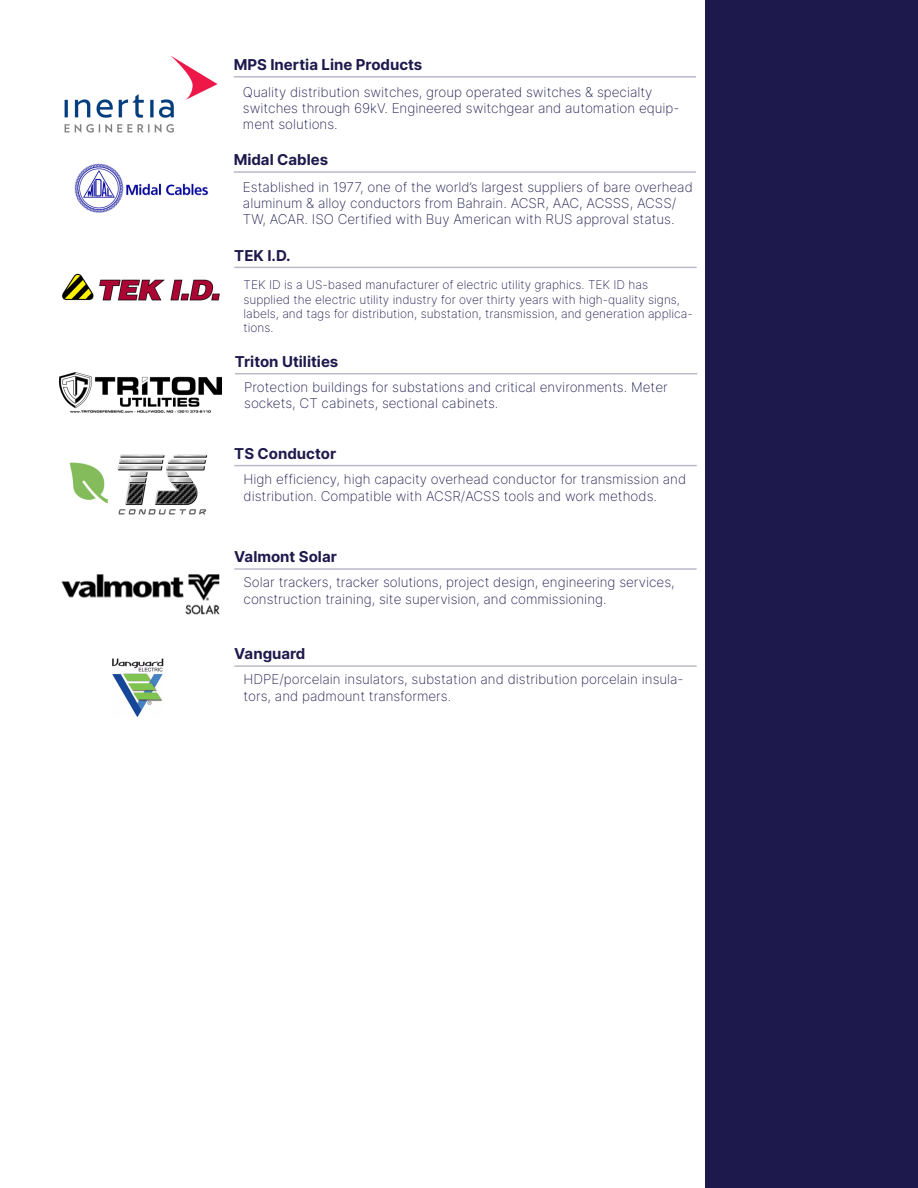
<style>
.page{position:relative;width:918px;height:1188px;background:#fff}
.page>*{position:absolute;margin:0;border:0;box-sizing:border-box;transform-origin:0 0}
.t1{font:700 15px "Inter";color:#1d194c}
.t2{font:700 15px "Inter";color:#1f1a4d}
.t3{font:200 13.5px/16.2px "Inter";color:#1d194c}
.t4{font:200 13.5px/16.2px "Inter";color:#1f1a4d}
.t5{font:200 12px/14.4px "Inter";color:#1f1a4d}
</style>
<div class="page">
<div style="left:706px;top:0;width:212px;height:1188px;background:#1d194c"></div>
<hr style="left:234px;top:465px;width:463px;height:1px;background:#babac9">
<img style="left:69px;top:454px;width:139px;height:61px">
<hr style="left:234px;top:267px;width:463px;height:1px;background:#babac9">
<img style="left:62px;top:273px;width:158px;height:28px">
<hr style="left:234px;top:171px;width:462px;height:2px;background:#babac9">
<img style="left:74px;top:163px;width:135px;height:50px">
<hr style="left:234px;top:76px;width:462px;height:2px;background:#babac9">
<img style="left:64px;top:56px;width:154px;height:76px">
<hr style="left:234px;top:568px;width:463px;height:2px;background:#babac9">
<img style="left:61px;top:574px;width:159px;height:41px">
<hr style="left:234px;top:665px;width:463px;height:2px;background:#babac9">
<img style="left:112px;top:658px;width:52px;height:59px">
<hr style="left:235px;top:373px;width:462px;height:1px;background:#babac9">
<img style="left:60px;top:373px;width:161px;height:39px">
<p class="t1" style="left:234px;top:54px;width:190px">MPS Inertia Line Products</p>
<p class="t3" style="left:243px;top:83px;width:438px">Quality distribution switches, group operated switches &amp; specialty switches through 69kV. Engineered switchgear and automation equip&shy;ment solutions.</p>
<p class="t1" style="left:234px;top:149px;width:96px">Midal Cables</p>
<p class="t3" style="left:243px;top:179px;width:451px">Established in 1977, one of the world’s largest suppliers of bare overhead aluminum &amp; alloy conductors from Bahrain. ACSR, AAC, ACSSS, ACSS/<br>TW, ACAR. ISO Certified with Buy American with RUS approval status.</p>
<p class="t2" style="left:234px;top:245px;width:58px">TEK I.D.</p>
<p class="t5" style="left:244px;top:277px;width:451px">TEK ID is a US-based manufacturer of electric utility graphics. TEK ID has supplied the electric utility industry for over thirty years with high-quality signs, labels, and tags for distribution, substation, transmission, and generation applica&shy;tions.</p>
<p class="t1" style="left:235px;top:350px;width:105px">Triton Utilities</p>
<p class="t3" style="left:244px;top:379px;width:425px">Protection buildings for substations and critical environments. Meter sockets, CT cabinets, sectional cabinets.</p>
<p class="t2" style="left:234px;top:443px;width:103px">TS Conductor</p>
<p class="t4" style="left:244px;top:471px;width:444px">High efficiency, high capacity overhead conductor for transmission and distribution. Compatible with ACSR/ACSS tools and work methods.</p>
<p class="t1" style="left:234px;top:546px;width:104px">Valmont Solar</p>
<p class="t3" style="left:244px;top:574px;width:433px">Solar trackers, tracker solutions, project design, engineering services, construction training, site supervision, and commissioning.</p>
<p class="t2" style="left:234px;top:643px;width:73px">Vanguard</p>
<p class="t4" style="left:244px;top:671px;width:442px">HDPE/porcelain insulators, substation and distribution porcelain insula&shy;tors, and padmount transformers.</p>
</div>
